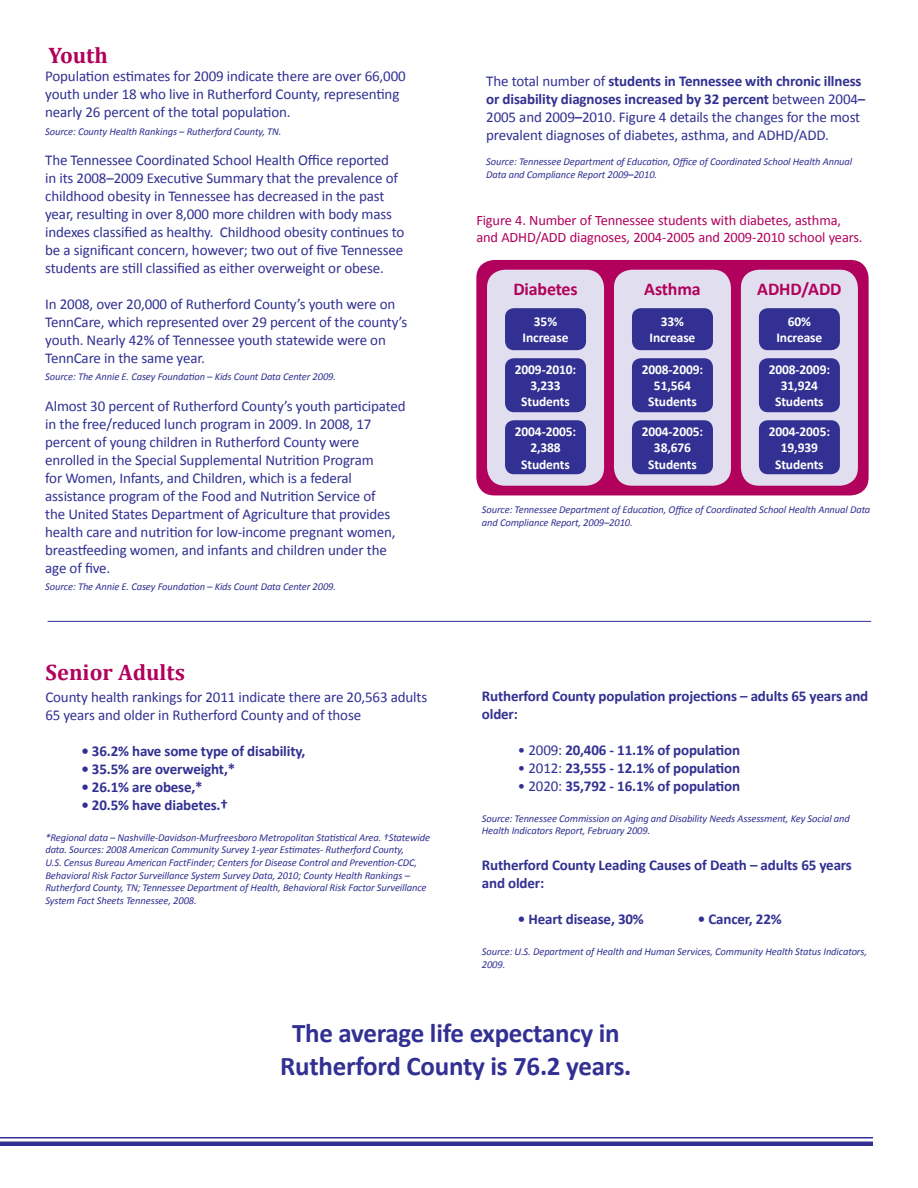
<style>
.page{position:relative;width:918px;height:1188px;background:#fff}
.page>*{position:absolute;margin:0;border:0;box-sizing:border-box;transform-origin:0 0}
.t1{font:700 27px/32.4px "Calibri";letter-spacing:-.01em;color:#323092;text-align:center}
.t2{font:700 22.5px "Cambria";color:#b1015c}
.t3{font:700 18px "Calibri";letter-spacing:-.01em;color:#b1015c}
.t4{font:15px/18px "Calibri";letter-spacing:-.01em;color:#323092}
.t5{font:700 15px/18px "Calibri";letter-spacing:-.01em;color:#323092}
.t6{font:14.4px/17.2px "Calibri";letter-spacing:-.01em;color:#b1015c}
.t7{font:700 13.5px/16.2px "Calibri";letter-spacing:-.01em;color:#fff;text-align:center}
.t8{font:italic 10.5px/12.6px "Calibri";letter-spacing:-.01em;color:#323092}
.s1{font-weight:700}
.s2{font-weight:700;font-style:normal}
.s3{font-weight:400}
</style>
<div class="page">
<svg style="left:0;top:1141px;width:873px;height:1px"></svg>
<hr style="left:0;top:1137px;width:873px;height:2px;background:#323092">
<hr style="left:0;top:1142px;width:873px;height:4px;background:#323092">
<hr style="left:48px;top:621px;width:823px;height:1px;background:#323092">
<div style="left:476px;top:260px;width:393px;height:235px;background:#b1015c;border-radius:18px"></div>
<div style="left:487px;top:270px;width:117px;height:216px;background:#e1dfef;border-radius:18px"></div>
<div style="left:505px;top:308px;width:81px;height:42px;background:#323092;border-radius:9px"></div>
<div style="left:505px;top:358px;width:81px;height:54px;background:#323092;border-radius:9px"></div>
<div style="left:505px;top:420px;width:81px;height:54px;background:#323092;border-radius:9px"></div>
<div style="left:614px;top:270px;width:117px;height:216px;background:#e1dfef;border-radius:18px"></div>
<div style="left:632px;top:308px;width:81px;height:42px;background:#323092;border-radius:9px"></div>
<div style="left:632px;top:358px;width:81px;height:54px;background:#323092;border-radius:9px"></div>
<div style="left:632px;top:420px;width:81px;height:54px;background:#323092;border-radius:9px"></div>
<div style="left:741px;top:270px;width:117px;height:216px;background:#e1dfef;border-radius:18px"></div>
<div style="left:759px;top:308px;width:81px;height:42px;background:#323092;border-radius:9px"></div>
<div style="left:759px;top:358px;width:81px;height:54px;background:#323092;border-radius:9px"></div>
<div style="left:759px;top:420px;width:81px;height:54px;background:#323092;border-radius:9px"></div>
<h2 class="t2" style="left:48px;top:42px;width:61px">Youth</h2>
<p class="t4" style="left:45px;top:67px;width:362px">Population estimates for 2009 indicate there are over 66,000 youth under 18 who live in Rutherford County, representing nearly 26 percent of the total population.</p>
<p class="t8" style="left:45px;top:124px;width:238px">Source: County Health Rankings – Rutherford County, TN.</p>
<p class="t4" style="left:45px;top:151px;width:361px">The Tennessee Coordinated School Health Office reported<br>in its 2008–2009 Executive Summary that the prevalence of childhood obesity in Tennessee has decreased in the past year, resulting in over 8,000 more children with body mass indexes classified as healthy. Childhood obesity continues to be a significant concern, however; two out of five Tennessee students are still classified as either overweight or obese.</p>
<p class="t4" style="left:45px;top:295px;width:364px">In 2008, over 20,000 of Rutherford County’s youth were on TennCare, which represented over 29 percent of the county’s youth. Nearly 42% of Tennessee youth statewide were on TennCare in the same year.</p>
<p class="t8" style="left:45px;top:370px;width:292px">Source: The Annie E. Casey Foundation – Kids Count Data Center 2009.</p>
<p class="t4" style="left:45px;top:396px;width:362px">Almost 30 percent of Rutherford County’s youth participated in the free/reduced lunch program in 2009. In 2008, 17 percent of young children in Rutherford County were enrolled in the Special Supplemental Nutrition Program<br>for Women, Infants, and Children, which is a federal assistance program of the Food and Nutrition Service of<br>the United States Department of Agriculture that provides health care and nutrition for low-income pregnant women, breastfeeding women, and infants and children under the age of five.</p>
<p class="t8" style="left:45px;top:580px;width:292px">Source: The Annie E. Casey Foundation – Kids Count Data Center 2009.</p>
<h2 class="t2" style="left:45px;top:658px;width:141px">Senior Adults</h2>
<p class="t4" style="left:45px;top:687px;width:383px">County health rankings for 2011 indicate there are 20,563 adults<br>65 years and older in Rutherford County and of those</p>
<p class="t5" style="left:81px;top:741px;width:225px">• 36.2% have some type of disability,</p>
<p class="t5" style="left:81px;top:759px;width:155px">• 35.5% are overweight,*</p>
<p class="t5" style="left:81px;top:777px;width:123px">• 26.1% are obese,*</p>
<p class="t5" style="left:81px;top:795px;width:148px">• 20.5% have diabetes.†</p>
<p class="t8" style="left:45px;top:830px;width:386px">*Regional data – Nashville-Davidson-Murfreesboro Metropolitan Statistical Area. †Statewide data. Sources: 2008 American Community Survey 1-year Estimates- Rutherford County,<br>U.S. Census Bureau American FactFinder; Centers for Disease Control and Prevention-CDC, Behavioral Risk Factor Surveillance System Survey Data, 2010; County Health Rankings – Rutherford County, TN; Tennessee Department of Health, Behavioral Risk Factor Surveillance System Fact Sheets Tennessee, 2008.</p>
<p class="t4" style="left:486px;top:71px;width:381px">The total number of <span class="s1">students in Tennessee with chronic illness or disability diagnoses increased by 32 percent</span> between 2004<span class="s1">– </span>2005 and 2009<span class="s1">–</span>2010. Figure 4 details the changes for the most prevalent diagnoses of diabetes, asthma, and ADHD/ADD.</p>
<p class="t8" style="left:486px;top:155px;width:368px">Source: Tennessee Department of Education, Office of Coordinated School Health Annual<br>Data and Compliance Report 2009<span class="s2">–</span>2010.</p>
<p class="t6" style="left:476px;top:210px;width:388px">Figure 4. Number of Tennessee students with diabetes, asthma, and ADHD/ADD diagnoses, 2004-2005 and 2009-2010 school years.</p>
<p class="t3" style="left:513px;top:278px;width:66px">Diabetes</p>
<p class="t7" style="left:523px;top:313px;width:47px">35%<br>Increase</p>
<p class="t7" style="left:515px;top:361px;width:63px">2009-2010:<br>3,233<br>Students</p>
<p class="t3" style="left:644px;top:278px;width:58px">Asthma</p>
<p class="t7" style="left:650px;top:313px;width:47px">33%<br>Increase</p>
<p class="t7" style="left:642px;top:361px;width:63px">2008-2009:<br>51,564<br>Students</p>
<p class="t3" style="left:757px;top:278px;width:86px">ADHD/ADD</p>
<p class="t7" style="left:777px;top:313px;width:47px">60%<br>Increase</p>
<p class="t7" style="left:769px;top:361px;width:63px">2008-2009:<br>31,924<br>Students</p>
<p class="t7" style="left:769px;top:423px;width:63px">2004-2005:<br>19,939<br>Students</p>
<p class="t8" style="left:482px;top:503px;width:390px">Source: Tennessee Department of Education, Office of Coordinated School Health Annual Data and Compliance Report, 2009–2010.</p>
<p class="t7" style="left:515px;top:423px;width:63px">2004-2005:<br>2,388<br>Students</p>
<p class="t7" style="left:642px;top:423px;width:63px">2004-2005:<br>38,676<br>Students</p>
<p class="t5" style="left:482px;top:687px;width:388px">Rutherford County population projections – adults 65 years and older:</p>
<p class="t5" style="left:518px;top:741px;width:224px"><span class="s3">• 2009:</span> 20,406 - 11.1% of population</p>
<p class="t5" style="left:518px;top:759px;width:224px"><span class="s3">• 2012:</span> 23,555 - 12.1% of population</p>
<p class="t5" style="left:518px;top:777px;width:224px"><span class="s3">• 2020:</span> 35,792 - 16.1% of population</p>
<p class="t8" style="left:482px;top:812px;width:370px">Source: Tennessee Commission on Aging and Disability Needs Assessment, Key Social and<br>Health Indicators Report, February 2009.</p>
<p class="t5" style="left:482px;top:856px;width:372px">Rutherford County Leading Causes of Death – adults 65 years and older:</p>
<p class="t5" style="left:518px;top:910px;width:127px">• Heart disease, 30%</p>
<p class="t5" style="left:698px;top:910px;width:85px">• Cancer, 22%</p>
<p class="t8" style="left:482px;top:945px;width:387px">Source: U.S. Department of Health and Human Services, Community Health Status Indicators,<br>2009.</p>
<h1 class="t1" style="left:280px;top:1016px;width:353px">The average life expectancy in<br>Rutherford County is 76.2 years.</h1>
</div>
